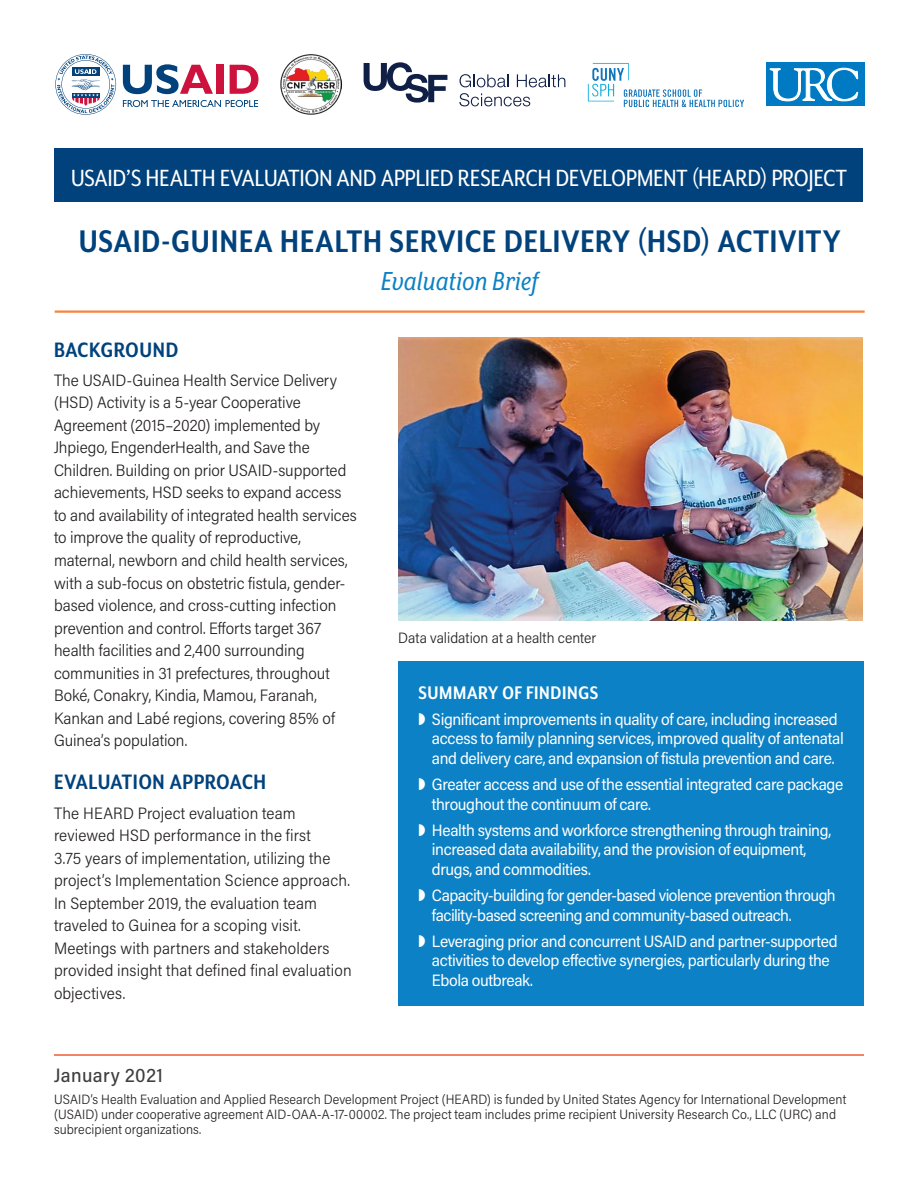
<style>
.page{position:relative;width:918px;height:1188px;background:#fff}
.page>*{position:absolute;margin:0;border:0;box-sizing:border-box;transform-origin:0 0}
.t1{font:700 36px "Mr Eaves XL San Nar OT";letter-spacing:.025em;color:#01427c}
.t2{font:italic 30px "Mr Eaves XL San Nar OT";letter-spacing:.015em;color:#0c81c5}
.t3{font:27px "Mr Eaves XL San Nar OT";letter-spacing:.01em;color:#fff}
.t4{font:700 24px "Mr Eaves XL San Nar OT";letter-spacing:.025em;color:#01427c}
.t5{font:700 21px "Mr Eaves XL Mod Nar OT";letter-spacing:.03em;color:#fff}
.t6{font:500 19.5px "Acumin Pro Semi Cond";letter-spacing:.025em;color:#3e3e3f}
.t7{font:300 16.5px/22.5px "Acumin Pro Semi Cond";color:#231f20}
.t8{font:16.5px/19.5px "Acumin Pro Semi Cond";letter-spacing:-.025em;color:#fff}
.t9{font:300 15px "Acumin Pro Semi Cond";color:#231f20}
.t10{font:300 13.5px/15px "Acumin Pro Semi Cond";letter-spacing:.005em;color:#231f20}
</style>
<div class="page">
<hr style="left:54px;top:1054px;width:810px;height:2px;background:#f15d34">
<div style="left:398px;top:662px;width:466px;height:344px;background:#0c81c5"></div>
<div style="left:55px;top:148px;width:808px;height:54px;background:#01427c"></div>
<hr style="left:55px;top:310px;width:810px;height:3px;background:#f5863b">
<img style="left:398px;top:338px;width:465px;height:283px">
<svg style="left:123px;top:100px;width:135px;height:7px"></svg>
<svg style="left:123px;top:64px;width:90px;height:30px"></svg>
<div style="left:216px;top:65px;width:7px;height:29px;background:#cd123d"></div>
<svg style="left:230px;top:65px;width:28px;height:29px"></svg>
<svg style="left:55px;top:54px;width:61px;height:61px"></svg>
<div style="left:766px;top:62px;width:98px;height:44px;background:#007ac2"></div>
<svg style="left:770px;top:68px;width:88px;height:33px"></svg>
<svg style="left:460px;top:74px;width:49px;height:13px"></svg>
<svg style="left:517px;top:74px;width:48px;height:13px"></svg>
<svg style="left:459px;top:93px;width:71px;height:13px"></svg>
<svg style="left:364px;top:62px;width:83px;height:41px"></svg>
<img style="left:588px;top:62px;width:156px;height:44px">
<img style="left:281px;top:54px;width:60px;height:61px">
<h3 class="t3" style="left:71px;top:165px;width:777px">USAID’S HEALTH EVALUATION AND APPLIED RESEARCH DEVELOPMENT (HEARD) PROJECT</h3>
<h1 class="t1" style="left:79px;top:223px;width:763px">USAID-GUINEA HEALTH SERVICE DELIVERY (HSD) ACTIVITY</h1>
<h2 class="t2" style="left:381px;top:266px;width:159px">Evaluation Brief</h2>
<h3 class="t4" style="left:54px;top:337px;width:126px">BACKGROUND</h3>
<p class="t7" style="left:54px;top:368px;width:304px">The USAID-Guinea Health Service Delivery (HSD) Activity is a 5-year Cooperative Agreement (2015–2020) implemented by Jhpiego, EngenderHealth, and Save the Children. Building on prior USAID-supported achievements, HSD seeks to expand access to and availability of integrated health services to improve the quality of reproductive, maternal, newborn and child health services, with a sub-focus on obstetric fistula, gender&shy;based violence, and cross-cutting infection prevention and control. Efforts target 367 health facilities and 2,400 surrounding communities in 31 prefectures, throughout Boké, Conakry, Kindia, Mamou, Faranah, Kankan and Labé regions, covering 85% of Guinea’s population.</p>
<h3 class="t4" style="left:54px;top:770px;width:214px">EVALUATION APPROACH</h3>
<p class="t7" style="left:54px;top:801px;width:299px">The HEARD Project evaluation team reviewed HSD performance in the first<br>3.75 years of implementation, utilizing the project’s Implementation Science approach.<br>In September 2019, the evaluation team traveled to Guinea for a scoping visit.<br>Meetings with partners and stakeholders provided insight that defined final evaluation objectives.</p>
<p class="t9" style="left:398px;top:627px;width:200px">Data validation at a health center</p>
<p class="t5" style="left:418px;top:682px;width:181px">SUMMARY OF FINDINGS</p>
<p class="t8" style="left:432px;top:709px;width:413px">Significant improvements in quality of care, including increased access to family planning services, improved quality of antenatal and delivery care, and expansion of fistula prevention and care.</p>
<p class="t8" style="left:432px;top:774px;width:413px">Greater access and use of the essential integrated care package throughout the continuum of care.</p>
<p class="t8" style="left:432px;top:820px;width:401px">Health systems and workforce strengthening through training, increased data availability, and the provision of equipment, drugs, and commodities.</p>
<p class="t8" style="left:432px;top:885px;width:405px">Capacity-building for gender-based violence prevention through facility-based screening and community-based outreach.</p>
<p class="t8" style="left:432px;top:931px;width:407px">Leveraging prior and concurrent USAID and partner-supported activities to develop effective synergies, particularly during the<br>Ebola outbreak.</p>
<p class="t6" style="left:54px;top:1062px;width:110px">January 2021</p>
<p class="t10" style="left:54px;top:1091px;width:794px">USAID’s Health Evaluation and Applied Research Development Project (HEARD) is funded by United States Agency for International Development (USAID) under cooperative agreement AID-OAA-A-17-00002. The project team includes prime recipient University Research Co., LLC (URC) and subrecipient organizations.</p>
</div>
